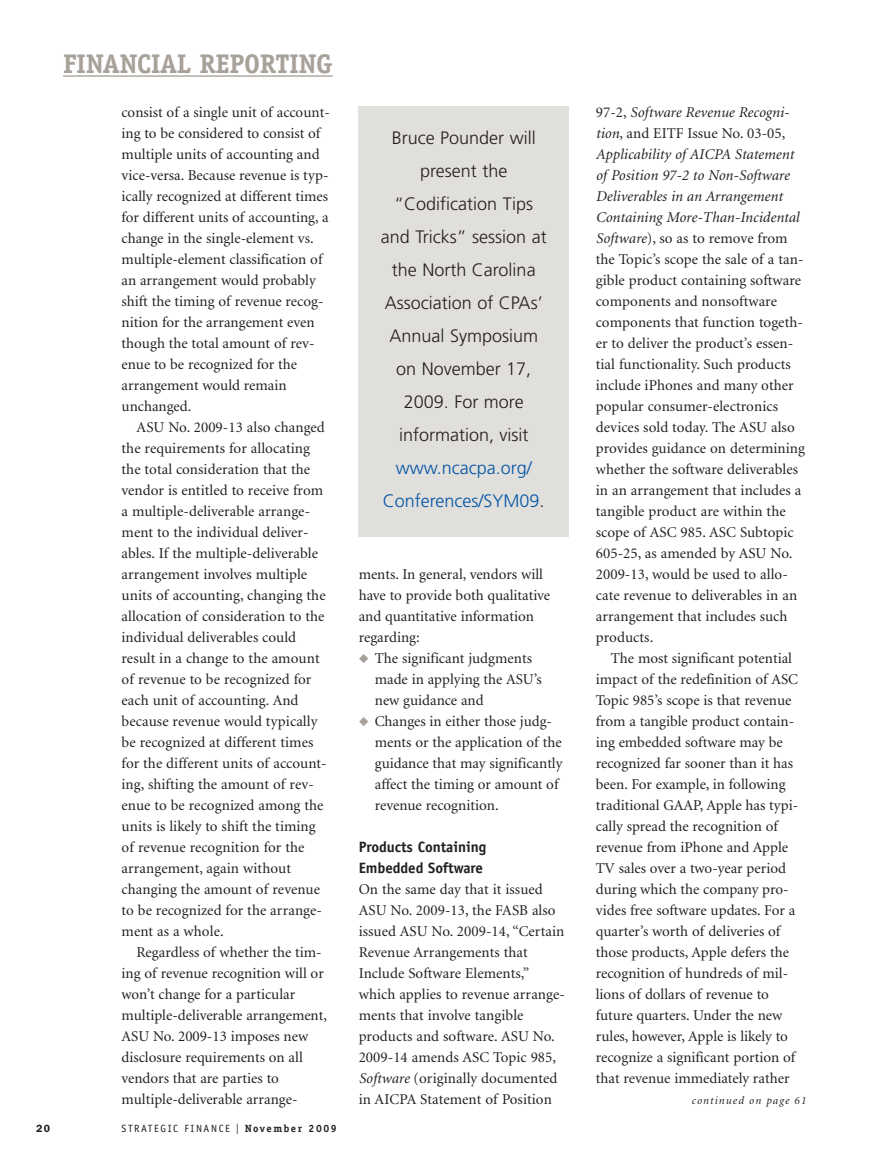
<style>
.page{position:relative;width:878px;height:1161px;background:#fff}
.page>*{position:absolute;margin:0;border:0;box-sizing:border-box;transform-origin:0 0}
.t1{font:700 27px "Officina Serif";letter-spacing:-.015em;color:#a8a199}
.t2{font:300 18px/33px "Frutiger";color:#231f20;text-align:center}
.t3{font:300 18px/33px "Frutiger";color:#0155a5;text-align:center}
.t4{font:15px/21px "Minion";color:#231f20}
.t5{font:700 15px/21px "Officina Sans";letter-spacing:-.005em;color:#231f20}
.t6{font:italic 11.25px "Minion";letter-spacing:.1em;color:#231f20}
.t7{font:10.5px "Officina Sans";letter-spacing:.15em;color:#231f20}
.t8{font:600 10.5px "Franklin Gothic";color:#231f20}
.s1{font-family:"Franklin Gothic";font-size:15px}
.s2{font-family:"Officina Serif";font-weight:700}
.s3{color:#231f20}
.s4{color:#a8a199}
.s5{font-style:italic}
</style>
<div class="page">
<hr style="left:63px;top:75px;width:40px;height:2px;background:#a8a199">
<hr style="left:103px;top:75px;width:173px;height:2px;background:#a8a199">
<hr style="left:275px;top:75px;width:58px;height:2px;background:#a8a199">
<div style="left:358px;top:106px;width:210px;height:430px;background:#e1dfdc"></div>
<h1 class="t1" style="left:63px;top:54px;width:271px">FINANCIAL REPORTING</h1>
<p class="t4" style="left:122px;top:103px;width:210px">consist of a single unit of account&shy;ing to be considered to consist of multiple units of accounting and vice-versa. Because revenue is typ&shy;ically recognized at different times for different units of accounting, a change in the single-element vs. multiple-element classification of an arrangement would probably shift the timing of revenue recog&shy;nition for the arrangement even though the total amount of rev&shy;enue to be recognized for the arrangement would remain unchanged.</p>
<p class="t4" style="left:122px;top:418px;width:207px;text-indent:15px">ASU No. 2009-13 also changed the requirements for allocating the total consideration that the vendor is entitled to receive from a multiple-deliverable arrange&shy;ment to the individual deliver&shy;ables. If the multiple-deliverable arrangement involves multiple units of accounting, changing the allocation of consideration to the individual deliverables could result in a change to the amount of revenue to be recognized for each unit of accounting. And because revenue would typically be recognized at different times for the different units of account&shy;ing, shifting the amount of rev&shy;enue to be recognized among the units is likely to shift the timing of revenue recognition for the arrangement, again without changing the amount of revenue to be recognized for the arrange&shy;ment as a whole.</p>
<p class="t4" style="left:122px;top:943px;width:207px;text-indent:15px">Regardless of whether the tim&shy;ing of revenue recognition will or won’t change for a particular multiple-deliverable arrangement,<br>ASU No. 2009-13 imposes new disclosure requirements on all vendors that are parties to multiple-deliverable arrange-</p>
<p class="t8" style="left:36px;top:1125px;width:16px">20</p>
<p class="t7" style="left:122px;top:1125px;width:217px">STRATEGIC FINANCE <span class="s1">I</span> <span class="s2">November 2009</span></p>
<p class="t2" style="left:381px;top:123px;width:167px">Bruce Pounder will present the “Codification Tips and Tricks” session at the North Carolina<br>Association of CPAs’<br>Annual Symposium on November 17,<br>2009. For more information, visit</p>
<p class="t3" style="left:383px;top:453px;width:163px">www.ncacpa.org/<br>Conferences/SYM09<span class="s3">.</span></p>
<p class="t4" style="left:358px;top:565px;width:193px">ments. In general, vendors will have to provide both qualitative and quantitative information regarding:</p>
<p class="t4" style="left:375px;top:649px;width:169px;text-indent:-16px"><span class="s4">◆</span> The significant judgments made in applying the ASU’s new guidance and</p>
<p class="t4" style="left:375px;top:712px;width:189px;text-indent:-16px"><span class="s4">◆</span> Changes in either those judg&shy;ments or the application of the guidance that may significantly affect the timing or amount of revenue recognition.</p>
<p class="t5" style="left:358px;top:838px;width:129px">Products Containing<br>Embedded Software</p>
<p class="t4" style="left:358px;top:880px;width:208px">On the same day that it issued<br>ASU No. 2009-13, the FASB also issued ASU No. 2009-14, “Certain<br>Revenue Arrangements that<br>Include Software Elements,” which applies to revenue arrange&shy;ments that involve tangible products and software. ASU No.<br>2009-14 amends ASC Topic 985,<br><span class="s5">Software</span> (originally documented in AICPA Statement of Position</p>
<p class="t4" style="left:595px;top:103px;width:211px">97-2, <span class="s5">Software Revenue Recogni&shy;tion</span>, and EITF Issue No. 03-05,<br><span class="s5">Applicability of AICPA Statement of Position 97-2 to Non-Software<br>Deliverables in an Arrangement<br>Containing More-Than-Incidental<br>Software</span>), so as to remove from the Topic’s scope the sale of a tan&shy;gible product containing software components and nonsoftware components that function togeth&shy;er to deliver the product’s essen&shy;tial functionality. Such products include iPhones and many other popular consumer-electronics devices sold today. The ASU also provides guidance on determining whether the software deliverables in an arrangement that includes a tangible product are within the scope of ASC 985. ASC Subtopic<br>605-25, as amended by ASU No.<br>2009-13, would be used to allo&shy;cate revenue to deliverables in an arrangement that includes such products.</p>
<p class="t4" style="left:595px;top:649px;width:204px;text-indent:15px">The most significant potential impact of the redefinition of ASC<br>Topic 985’s scope is that revenue from a tangible product contain&shy;ing embedded software may be recognized far sooner than it has been. For example, in following traditional GAAP, Apple has typi&shy;cally spread the recognition of revenue from iPhone and Apple<br>TV sales over a two-year period during which the company pro&shy;vides free software updates. For a quarter’s worth of deliveries of those products, Apple defers the recognition of hundreds of mil&shy;lions of dollars of revenue to future quarters. Under the new rules, however, Apple is likely to recognize a significant portion of that revenue immediately rather</p>
<p class="t6" style="left:691px;top:1096px;width:116px">continued on page 61</p>
</div>
